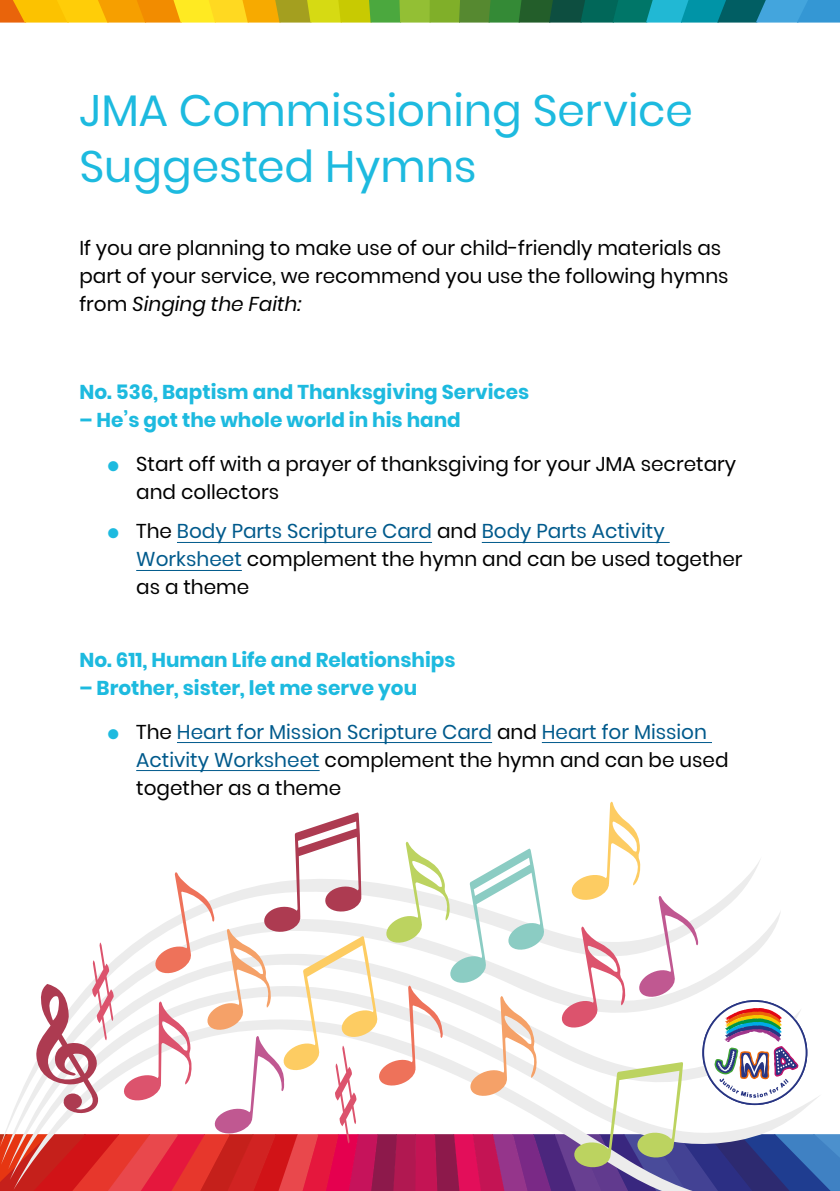
<style>
.page{position:relative;width:840px;height:1191px;background:#fff}
.page>*{position:absolute;margin:0;border:0;box-sizing:border-box;transform-origin:0 0}
.t1{font:44px/56px "Poppins";color:#1dbadf}
.t2{font:20px/28px "Poppins";color:#000}
.t3{font:700 20px "Poppins";color:#1dbadf}
.t4{font:20px/28px "Poppins";color:#005a8c}
.s1{font-style:italic}
.s2{color:#1dbadf}
.s3{color:#005a8c}
.s4{color:#000}
</style>
<div class="page">
<svg style="left:0;top:0;width:839px;height:23px;background:#84a046"></svg>
<hr style="left:177px;top:542px;width:255px;height:1px;background:#005a8c">
<hr style="left:481px;top:542px;width:188px;height:1px;background:#005a8c">
<hr style="left:136px;top:570px;width:106px;height:1px;background:#005a8c">
<hr style="left:177px;top:742px;width:315px;height:1px;background:#005a8c">
<hr style="left:541px;top:742px;width:170px;height:1px;background:#005a8c">
<hr style="left:136px;top:770px;width:183px;height:1px;background:#005a8c">
<svg style="left:0;top:801px;width:839px;height:390px"></svg>
<div style="left:702px;top:1000px;width:104px;height:105px;border:2px solid #283583;border-radius:50%"></div>
<h1 class="t1" style="left:79px;top:82px;width:614px">JMA Commissioning Service<br>Suggested Hymns</h1>
<p class="t2" style="left:79px;top:234px;width:650px">If you are planning to make use of our child-friendly materials as part of your service, we recommend you use the following hymns from <span class="s1">Singing the Faith:</span></p>
<p class="t3" style="left:79px;top:380px;width:451px">No. 536, Baptism and Thanksgiving Services</p>
<p class="t3" style="left:79px;top:408px;width:383px">– He’s got the whole world in his hand</p>
<p class="t2" style="left:136px;top:450px;width:601px;text-indent:-28px"><span class="s2">●</span> Start off with a prayer of thanksgiving for your JMA secretary and collectors</p>
<p class="t2" style="left:136px;top:517px;width:607px;text-indent:-28px"><span class="s2">●</span> The <span class="s3">Body Parts Scripture Card</span> and <span class="s3">Body Parts Activity<br>Worksheet</span> complement the hymn and can be used together as a theme</p>
<p class="t3" style="left:79px;top:648px;width:377px">No. 611, Human Life and Relationships</p>
<p class="t3" style="left:79px;top:676px;width:339px">– Brother, sister, let me serve you</p>
<p class="t4" style="left:136px;top:717px;width:593px;text-indent:-28px"><span class="s2">●</span> <span class="s4">The</span> Heart for Mission Scripture Card <span class="s4">and</span> Heart for Mission<br>Activity Worksheet <span class="s4">complement the hymn and can be used together as a theme</span></p>
</div>
